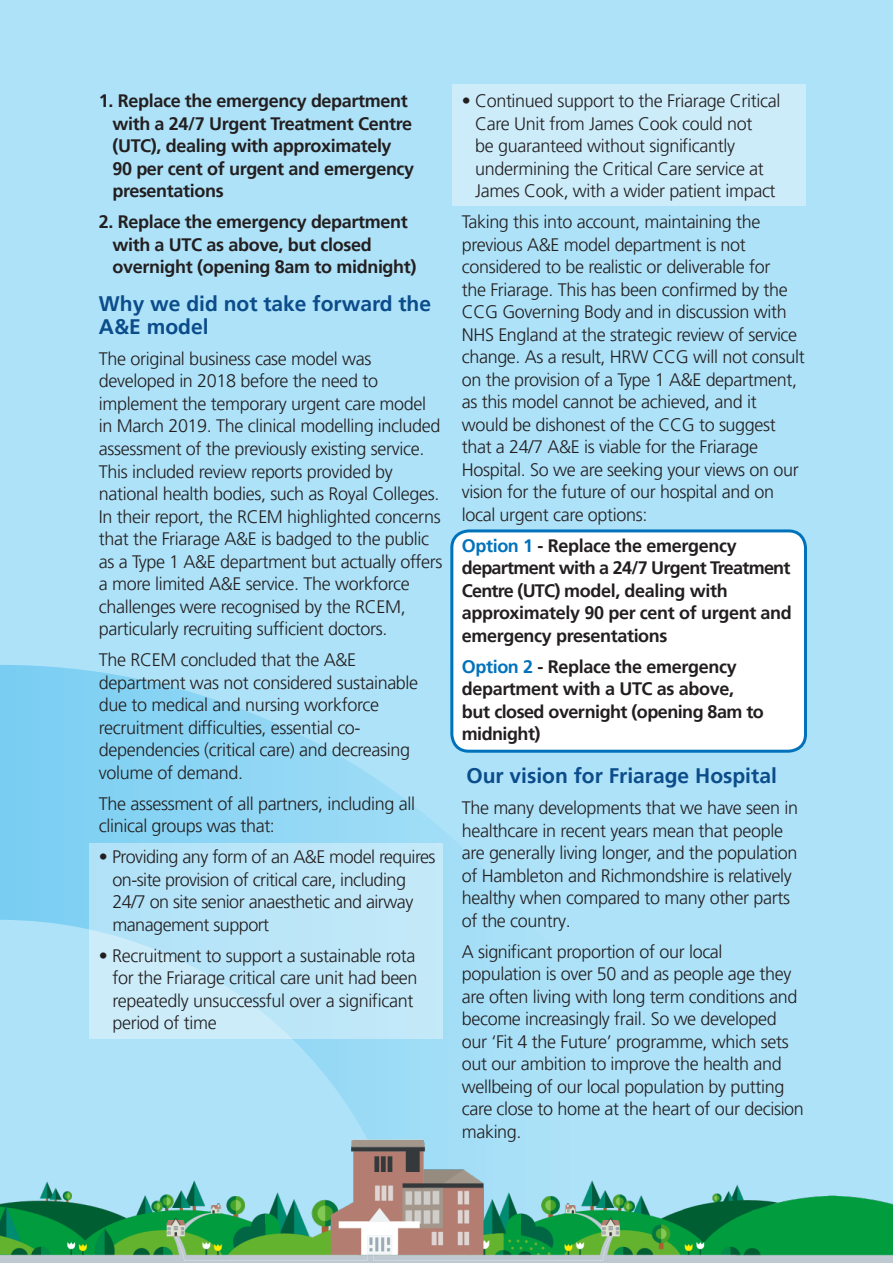
<style>
.page{position:relative;width:893px;height:1263px;background:#fff}
.page>*{position:absolute;margin:0;border:0;box-sizing:border-box;transform-origin:0 0}
.t1{font:700 21px/22.5px "Frutiger LT Pro";color:#0b4c8a}
.t2{font:300 18px/22.5px "Frutiger LT Pro";letter-spacing:-.02em;color:#231f20}
.t3{font:700 18px/22.5px "Frutiger LT Pro";letter-spacing:-.02em;color:#231f20}
.s1{color:#0072bc}
</style>
<div class="page">
<div style="left:0;top:0;width:893px;height:1250px;background:#aee2f8"></div>
<div style="left:452px;top:531px;width:353px;height:220px;background:#fff;border-radius:17px"></div>
<div style="left:450px;top:529px;width:357px;height:224px;border:3px solid #0072bc;border-radius:17px"></div>
<svg style="left:0;top:665px;width:673px;height:408px"></svg>
<div style="left:452px;top:84px;width:353px;height:121px;background:#ccecfa"></div>
<div style="left:89px;top:843px;width:354px;height:196px;background:linear-gradient(to bottom,#b7e4f8,#c7eaf9)"></div>
<img style="left:0;top:1073px;width:893px;height:190px">
<p class="t3" style="left:112px;top:90px;width:303px;text-indent:-14px">1. Replace the emergency department with a 24/7 Urgent Treatment Centre (UTC), dealing with approximately<br>90 per cent of urgent and emergency presentations</p>
<p class="t3" style="left:112px;top:211px;width:306px;text-indent:-14px">2. Replace the emergency department with a UTC as above, but closed overnight (opening 8am to midnight)</p>
<p class="t1" style="left:99px;top:293px;width:334px">Why we did not take forward the<br>A&amp;E model</p>
<p class="t2" style="left:99px;top:348px;width:345px">The original business case model was developed in 2018 before the need to implement the temporary urgent care model in March 2019. The clinical modelling included assessment of the previously existing service.<br>This included review reports provided by national health bodies, such as Royal Colleges.<br>In their report, the RCEM highlighted concerns that the Friarage A&amp;E is badged to the public as a Type 1 A&amp;E department but actually offers a more limited A&amp;E service. The workforce challenges were recognised by the RCEM, particularly recruiting sufficient doctors.</p>
<p class="t2" style="left:99px;top:649px;width:321px">The RCEM concluded that the A&amp;E department was not considered sustainable due to medical and nursing workforce recruitment difficulties, essential co&shy;dependencies (critical care) and decreasing volume of demand.</p>
<p class="t2" style="left:99px;top:792px;width:318px">The assessment of all partners, including all clinical groups was that:</p>
<p class="t2" style="left:112px;top:846px;width:325px;text-indent:-14px">• Providing any form of an A&amp;E model requires on-site provision of critical care, including 24/7 on site senior anaesthetic and airway management support</p>
<p class="t2" style="left:112px;top:944px;width:307px;text-indent:-14px">• Recruitment to support a sustainable rota for the Friarage critical care unit had been repeatedly unsuccessful over a significant period of time</p>
<p class="t2" style="left:475px;top:90px;width:307px;text-indent:-14px">• Continued support to the Friarage Critical Care Unit from James Cook could not<br>be guaranteed without significantly undermining the Critical Care service at James Cook, with a wider patient impact</p>
<p class="t2" style="left:462px;top:211px;width:345px">Taking this into account, maintaining the previous A&amp;E model department is not considered to be realistic or deliverable for<br>the Friarage. This has been confirmed by the CCG Governing Body and in discussion with NHS England at the strategic review of service change. As a result, HRW CCG will not consult on the provision of a Type 1 A&amp;E department, as this model cannot be achieved, and it would be dishonest of the CCG to suggest that a 24/7 A&amp;E is viable for the Friarage Hospital. So we are seeking your views on our vision for the future of our hospital and on local urgent care options:</p>
<p class="t3" style="left:462px;top:534px;width:332px"><span class="s1">Option 1</span> - Replace the emergency department with a 24/7 Urgent Treatment Centre (UTC) model, dealing with approximately 90 per cent of urgent and emergency presentations</p>
<p class="t3" style="left:462px;top:655px;width:304px"><span class="s1">Option 2</span> - Replace the emergency department with a UTC as above, but closed overnight (opening 8am to midnight)</p>
<p class="t1" style="left:466px;top:765px;width:312px">Our vision for Friarage Hospital</p>
<p class="t2" style="left:462px;top:797px;width:338px">The many developments that we have seen in healthcare in recent years mean that people are generally living longer, and the population of Hambleton and Richmondshire is relatively healthy when compared to many other parts of the country.</p>
<p class="t2" style="left:462px;top:940px;width:344px">A significant proportion of our local population is over 50 and as people age they are often living with long term conditions and become increasingly frail. So we developed our ‘Fit 4 the Future’ programme, which sets out our ambition to improve the health and wellbeing of our local population by putting care close to home at the heart of our decision making.</p>
</div>
